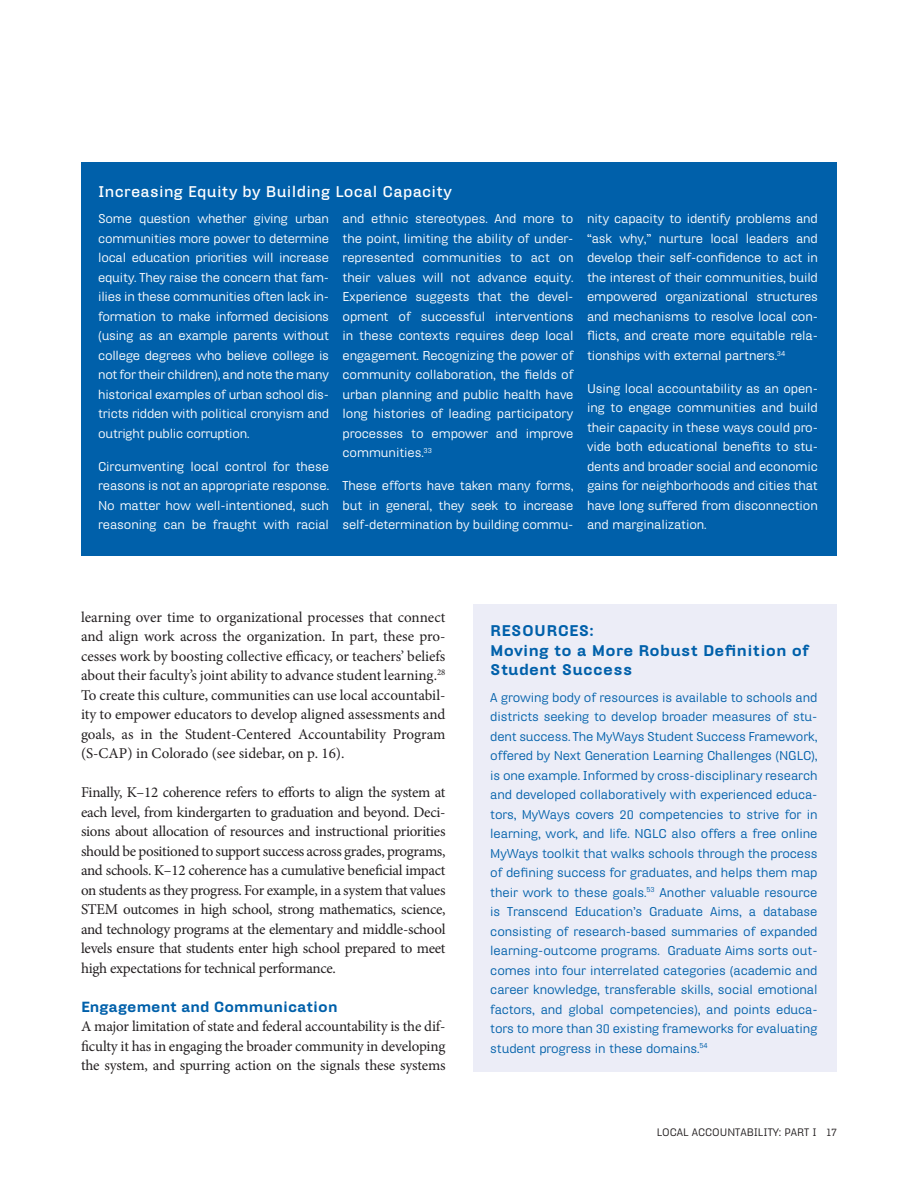
<style>
.page{position:relative;width:918px;height:1188px;background:#fff}
.page>*{position:absolute;margin:0;border:0;box-sizing:border-box;transform-origin:0 0}
.t1{font:15px/19.5px "Minion Pro";letter-spacing:-.01em;color:#231f20;text-align:justify}
.t2{font:900 15px/19.5px "Hydra Text";letter-spacing:.02em;color:#0060aa}
.t3{font:700 15px "Hydra Text";letter-spacing:.02em;color:#fff}
.t4{font:900 14.25px "Hydra Text";color:#0060aa}
.t5{font:12.3px/19.5px "Hydra Text";letter-spacing:-.015em;color:#fff;text-align:justify}
.t6{font:12.3px/19.5px "Hydra Text";letter-spacing:-.01em;color:#0060aa;text-align:justify}
.t7{font:10.5px "Hydra Text";color:#231f20}
</style>
<div class="page">
<div style="left:81px;top:162px;width:756px;height:393px;background:#0060aa"></div>
<div style="left:474px;top:604px;width:363px;height:467px;background:#ecedf7"></div>
<p class="t3" style="left:98px;top:182px;width:355px">Increasing Equity by Building Local Capacity</p>
<p class="t5" style="left:98px;top:209px;width:232px">Some question whether giving urban communities more power to determine local education priorities will increase equity. They raise the concern that fam&shy;ilies in these communities often lack in&shy;formation to make informed decisions (using as an example parents without college degrees who believe college is not for their children), and note the many historical examples of urban school dis&shy;tricts ridden with political cronyism and outright public corruption.</p>
<p class="t5" style="left:98px;top:456px;width:232px">Circumventing local control for these reasons is not an appropriate response.<br>No matter how well-intentioned, such reasoning can be fraught with racial</p>
<p class="t5" style="left:343px;top:209px;width:232px">and ethnic stereotypes. And more to the point, limiting the ability of under&shy;represented communities to act on their values will not advance equity.<br>Experience suggests that the devel&shy;opment of successful interventions in these contexts requires deep local engagement. Recognizing the power of community collaboration, the fields of urban planning and public health have long histories of leading participatory processes to empower and improve communities.<sup>33</sup></p>
<p class="t5" style="left:343px;top:476px;width:232px">These efforts have taken many forms, but in general, they seek to increase self-determination by building commu-</p>
<p class="t5" style="left:587px;top:209px;width:232px">nity capacity to identify problems and “ask why,” nurture local leaders and develop their self-confidence to act in the interest of their communities, build empowered organizational structures and mechanisms to resolve local con&shy;flicts, and create more equitable rela&shy;tionships with external partners.<sup>34</sup></p>
<p class="t5" style="left:587px;top:378px;width:232px">Using local accountability as an open&shy;ing to engage communities and build their capacity in these ways could pro&shy;vide both educational benefits to stu&shy;dents and broader social and economic gains for neighborhoods and cities that have long suffered from disconnection and marginalization.</p>
<p class="t1" style="left:81px;top:607px;width:366px">learning over time to organizational processes that connect and align work across the organization. In part, these pro&shy;cesses work by boosting collective efficacy, or teachers’ beliefs about their faculty’s joint ability to advance student learning.<sup>28<br></sup>To create this culture, communities can use local accountabil&shy;ity to empower educators to develop aligned assessments and goals, as in the Student-Centered Accountability Program (S-CAP) in Colorado (see sidebar, on p. 16).</p>
<p class="t1" style="left:81px;top:783px;width:366px">Finally, K–12 coherence refers to efforts to align the system at each level, from kindergarten to graduation and beyond. Deci&shy;sions about allocation of resources and instructional priorities should be positioned to support success across grades, programs, and schools. K–12 coherence has a cumulative beneficial impact on students as they progress. For example, in a system that values STEM outcomes in high school, strong mathematics, science, and technology programs at the elementary and middle-school levels ensure that students enter high school prepared to meet high expectations for technical performance.</p>
<p class="t4" style="left:81px;top:997px;width:258px">Engagement and Communication</p>
<p class="t1" style="left:81px;top:1017px;width:366px">A major limitation of state and federal accountability is the dif&shy;ficulty it has in engaging the broader community in developing the system, and spurring action on the signals these systems</p>
<p class="t2" style="left:490px;top:621px;width:320px">RESOURCES:<br>Moving to a More Robust Definition of<br>Student Success</p>
<p class="t6" style="left:490px;top:687px;width:329px">A growing body of resources is available to schools and districts seeking to develop broader measures of stu&shy;dent success. The MyWays Student Success Framework, offered by Next Generation Learning Challenges (NGLC), is one example. Informed by cross-disciplinary research and developed collaboratively with experienced educa&shy;tors, MyWays covers 20 competencies to strive for in learning, work, and life. NGLC also offers a free online MyWays toolkit that walks schools through the process of defining success for graduates, and helps them map their work to these goals.<sup>53</sup> Another valuable resource is Transcend Education’s Graduate Aims, a database consisting of research-based summaries of expanded learning-outcome programs. Graduate Aims sorts out&shy;comes into four interrelated categories (academic and career knowledge, transferable skills, social emotional factors, and global competencies), and points educa&shy;tors to more than 30 existing frameworks for evaluating student progress in these domains.<sup>54</sup></p>
<p class="t7" style="left:657px;top:1125px;width:182px">LOCAL ACCOUNTABILITY: PART I 17</p>
</div>
